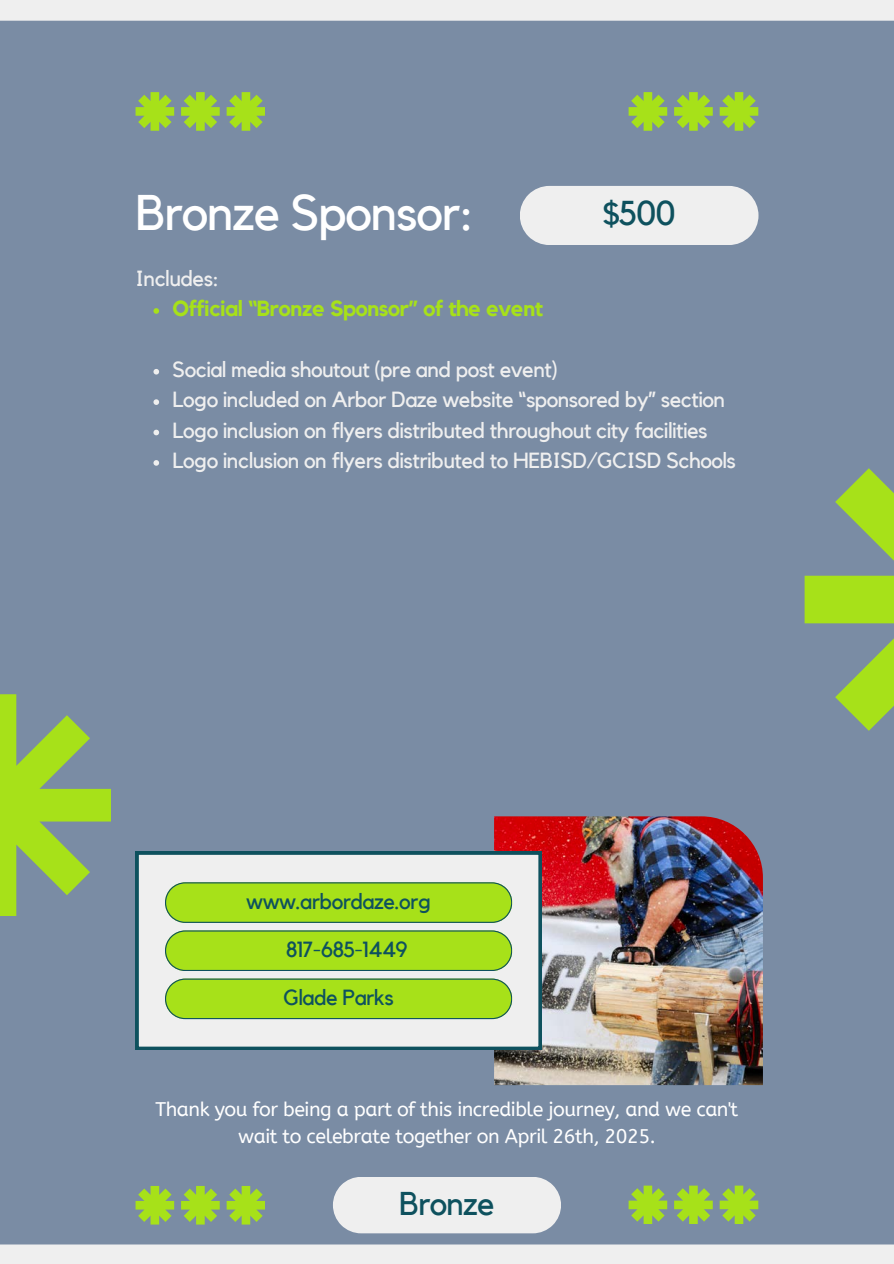
<style>
.page{position:relative;width:894px;height:1264px;background:#fff}
.page>*{position:absolute;margin:0;border:0;box-sizing:border-box;transform-origin:0 0}
.t1{font:49.95px "Kollektif";letter-spacing:-.025em;color:#fff}
.t2{font:34.35px "Kollektif";color:#0e515e}
.t3{font:32.85px "Kollektif";letter-spacing:-.025em;color:#0e515e}
.t4{font:21.9px "Kollektif";letter-spacing:-.025em;color:#efefef}
.t5{font:21.9px "Kollektif";letter-spacing:-.025em;color:#0e515e}
.t6{font:700 21.9px "Kollektif";letter-spacing:-.025em;color:#a7e119}
.t7{font:19.65px/27px "A Bee Zee";letter-spacing:-.025em;color:#fff;text-align:center}
</style>
<div class="page">
<div style="left:0;top:0;width:893px;height:1263px;background:#7a8ca4"></div>
<div style="left:520px;top:186px;width:238px;height:59px;background:#efefef"></div>
<svg style="left:804px;top:468px;width:89px;height:263px"></svg>
<svg style="left:0;top:694px;width:111px;height:222px"></svg>
<div style="left:333px;top:1177px;width:228px;height:56px;background:#efefef"></div>
<img style="left:494px;top:816px;width:268px;height:269px">
<svg style="left:135px;top:851px;width:406px;height:198px;background:#d6dddf"></svg>
<svg style="left:165px;top:882px;width:347px;height:40px;background:#a2db20"></svg>
<svg style="left:165px;top:930px;width:347px;height:41px;background:#a0d923"></svg>
<svg style="left:165px;top:978px;width:347px;height:41px;background:#a0d923"></svg>
<svg style="left:135px;top:92px;width:39px;height:38px"></svg>
<svg style="left:181px;top:92px;width:39px;height:38px"></svg>
<svg style="left:226px;top:92px;width:39px;height:38px"></svg>
<svg style="left:628px;top:1185px;width:39px;height:38px"></svg>
<svg style="left:674px;top:1185px;width:38px;height:38px"></svg>
<svg style="left:719px;top:1185px;width:38px;height:38px"></svg>
<svg style="left:135px;top:1186px;width:39px;height:38px"></svg>
<svg style="left:181px;top:1186px;width:39px;height:38px"></svg>
<svg style="left:226px;top:1186px;width:39px;height:38px"></svg>
<svg style="left:628px;top:92px;width:39px;height:38px"></svg>
<svg style="left:674px;top:92px;width:38px;height:38px"></svg>
<svg style="left:719px;top:92px;width:38px;height:38px"></svg>
<div style="left:0;top:0;width:893px;height:21px;background:#efefef"></div>
<div style="left:0;top:1244px;width:893px;height:19px;background:#efefef"></div>
<svg style="left:153px;top:308px;width:6px;height:6px"></svg>
<svg style="left:153px;top:369px;width:6px;height:5px"></svg>
<svg style="left:153px;top:399px;width:6px;height:6px"></svg>
<svg style="left:153px;top:429px;width:6px;height:6px"></svg>
<svg style="left:153px;top:460px;width:6px;height:5px"></svg>
<p class="t1" style="left:135px;top:189px;width:340px">Bronze Sponsor:</p>
<p class="t2" style="left:602px;top:198px;width:74px">$500</p>
<p class="t4" style="left:135px;top:268px;width:85px">Includes:</p>
<h1 class="t6" style="left:172px;top:298px;width:372px">Official “Bronze Sponsor” of the event</h1>
<h2 class="t4" style="left:172px;top:359px;width:387px">Social media shoutout (pre and post event)</h2>
<p class="t4" style="left:172px;top:389px;width:554px">Logo included on Arbor Daze website “sponsored by” section</p>
<h3 class="t4" style="left:172px;top:420px;width:536px">Logo inclusion on flyers distributed throughout city facilities</h3>
<p class="t4" style="left:172px;top:450px;width:564px">Logo inclusion on flyers distributed to HEBISD/GCISD Schools</p>
<p class="t5" style="left:246px;top:891px;width:186px">www.arbordaze.org</p>
<p class="t5" style="left:286px;top:939px;width:123px">817-685-1449</p>
<h3 class="t5" style="left:283px;top:987px;width:112px">Glade Parks</h3>
<p class="t7" style="left:155px;top:1095px;width:584px">Thank you for being a part of this incredible journey, and we can't wait to celebrate together on April 26th, 2025.</p>
<p class="t3" style="left:399px;top:1187px;width:97px">Bronze</p>
</div>
